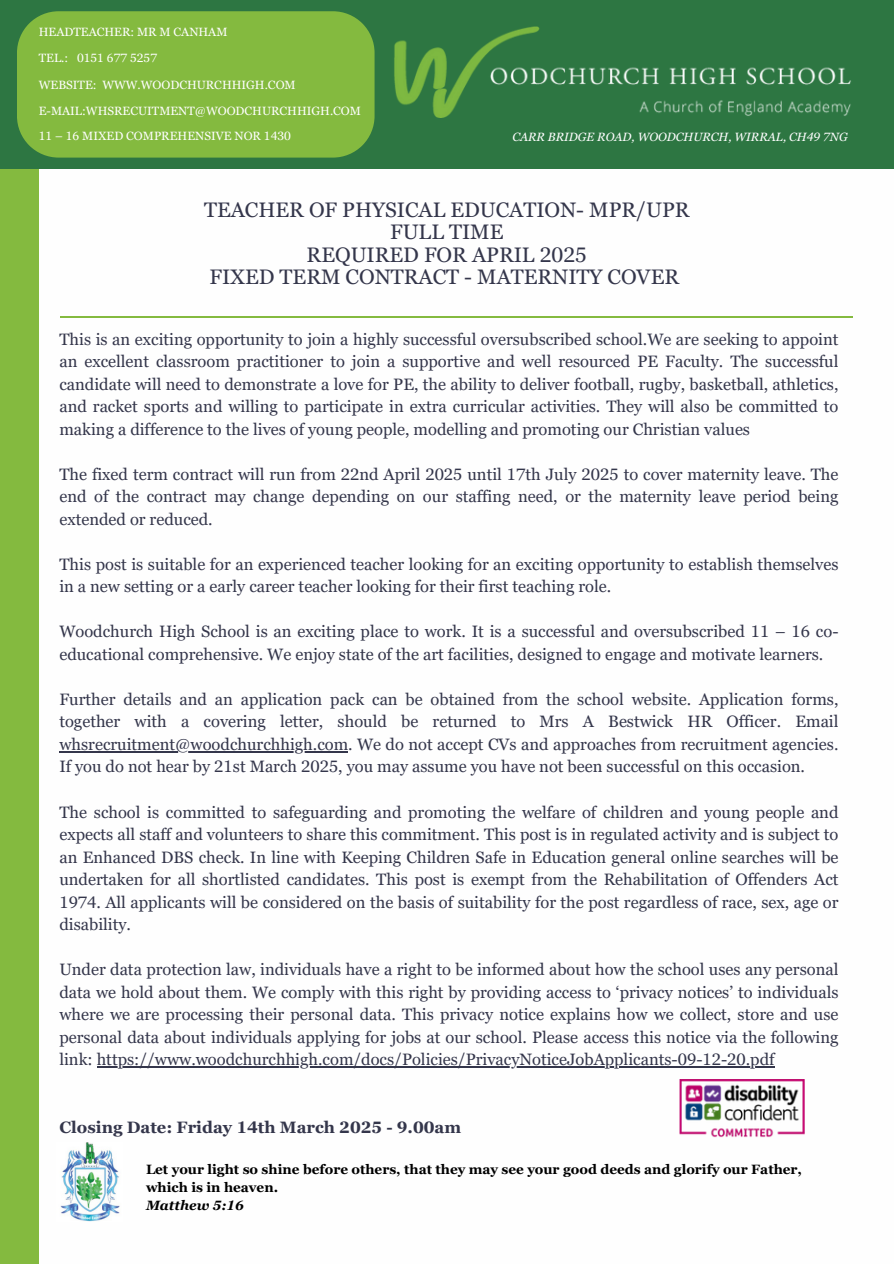
<style>
.page{position:relative;width:894px;height:1264px;background:#fff}
.page>*{position:absolute;margin:0;border:0;box-sizing:border-box;transform-origin:0 0}
.t1{font:21px/22.5px "Georgia Pro";color:#34364b;text-align:center}
.t2{font:16.5px/22.5px "Georgia Pro";color:#34364b}
.t3{font:700 16.5px "Georgia Pro";color:#34364b}
.t4{font:700 13.5px/18px "Georgia Pro";color:#000}
.t5{font:12px "Georgia Pro";color:#fefefe}
.t6{font:italic 12px "Georgia Pro";color:#fefefe}
.s1{font-style:italic}
</style>
<div class="page">
<div style="left:0;top:0;width:893px;height:169px;background:#2d7642"></div>
<div style="left:0;top:169px;width:39px;height:1094px;background:#84ba3f"></div>
<hr style="left:60px;top:316px;width:792px;height:1px;background:#84ba3f">
<img style="left:394px;top:26px;width:457px;height:92px">
<img style="left:60px;top:1142px;width:60px;height:79px">
<hr style="left:59px;top:751px;width:289px;height:1px;background:#34364b">
<hr style="left:97px;top:1066px;width:677px;height:1px;background:#34364b">
<img style="left:679px;top:1079px;width:125px;height:59px">
<div style="left:17px;top:11px;width:357px;height:147px;background:#84ba3f"></div>
<h3 class="t5" style="left:39px;top:25px;width:190px">HEADTEACHER: MR M CANHAM</h3>
<h3 class="t5" style="left:39px;top:51px;width:120px">TEL.: 0151 677 5257</h3>
<h3 class="t5" style="left:39px;top:78px;width:258px">WEBSITE: WWW.WOODCHURCHHIGH.COM</h3>
<h3 class="t5" style="left:39px;top:104px;width:323px">E-MAIL:WHSRECUITMENT@WOODCHURCHHIGH.COM</h3>
<h3 class="t5" style="left:39px;top:129px;width:253px">11 – 16 MIXED COMPREHENSIVE NOR 1430</h3>
<h3 class="t6" style="left:512px;top:130px;width:337px">CARR BRIDGE ROAD, WOODCHURCH, WIRRAL, CH49 7NG</h3>
<h3 class="t1" style="left:204px;top:198px;width:487px">TEACHER OF PHYSICAL EDUCATION- MPR/UPR<br>FULL TIME<br>REQUIRED FOR APRIL 2025<br>FIXED TERM CONTRACT - MATERNITY COVER</h3>
<p class="t2" style="left:59px;top:328px;width:780px;text-align:justify">This is an exciting opportunity to join a highly successful oversubscribed school.We are seeking to appoint an excellent classroom practitioner to join a supportive and well resourced PE Faculty. The successful candidate will need to demonstrate a love for PE, the ability to deliver football, rugby, basketball, athletics, and racket sports and willing to participate in extra curricular activities. They will also be committed to making a difference to the lives of young people, modelling and promoting our Christian values</p>
<p class="t2" style="left:59px;top:463px;width:780px;text-align:justify">The fixed term contract will run from 22nd April 2025 until 17th July 2025 to cover maternity leave. The end of the contract may change depending on our staffing need, or the maternity leave period being extended or reduced.</p>
<p class="t2" style="left:59px;top:553px;width:780px">This post is suitable for an experienced teacher looking for an exciting opportunity to establish themselves in a new setting or a early career teacher looking for their first teaching role.</p>
<p class="t2" style="left:59px;top:620px;width:780px">Woodchurch High School is an exciting place to work. It is a successful and oversubscribed 11 – 16 co&shy;educational comprehensive. We enjoy state of the art facilities, designed to engage and motivate learners.</p>
<p class="t2" style="left:59px;top:688px;width:780px">Further details and an application pack can be obtained from the school website. Application forms, together with a covering letter, should be returned to Mrs A Bestwick HR Officer. Email</p>
<p class="t2" style="left:59px;top:733px;width:780px">whsrecruitment@woodchurchhigh.com. We do not accept CVs and approaches from recruitment agencies.<br>If you do not hear by 21st March 2025, you may assume you have not been successful on this occasion.</p>
<p class="t2" style="left:59px;top:800px;width:780px">The school is committed to safeguarding and promoting the welfare of children and young people and expects all staff and volunteers to share this commitment. This post is in regulated activity and is subject to</p>
<p class="t2" style="left:59px;top:845px;width:780px;text-align:justify">an Enhanced DBS check. In line with Keeping Children Safe in Education general online searches will be undertaken for all shortlisted candidates. This post is exempt from the Rehabilitation of Offenders Act 1974. All applicants will be considered on the basis of suitability for the post regardless of race, sex, age or disability.</p>
<p class="t2" style="left:59px;top:958px;width:780px">Under data protection law, individuals have a right to be informed about how the school uses any personal data we hold about them. We comply with this right by providing access to ‘privacy notices’ to individuals</p>
<p class="t2" style="left:59px;top:1003px;width:780px;text-align:justify">where we are processing their personal data. This privacy notice explains how we collect, store and use personal data about individuals applying for jobs at our school. Please access this notice via the following link: https://www.woodchurchhigh.com/docs/Policies/PrivacyNoticeJobApplicants-09-12-20.pdf</p>
<h1 class="t3" style="left:59px;top:1117px;width:403px">Closing Date: Friday 14th March 2025 - 9.00am</h1>
<p class="t4" style="left:146px;top:1159px;width:657px">Let your light so shine before others, that they may see your good deeds and glorify our Father, which is in heaven.<br><span class="s1">Matthew 5:16</span></p>
</div>
